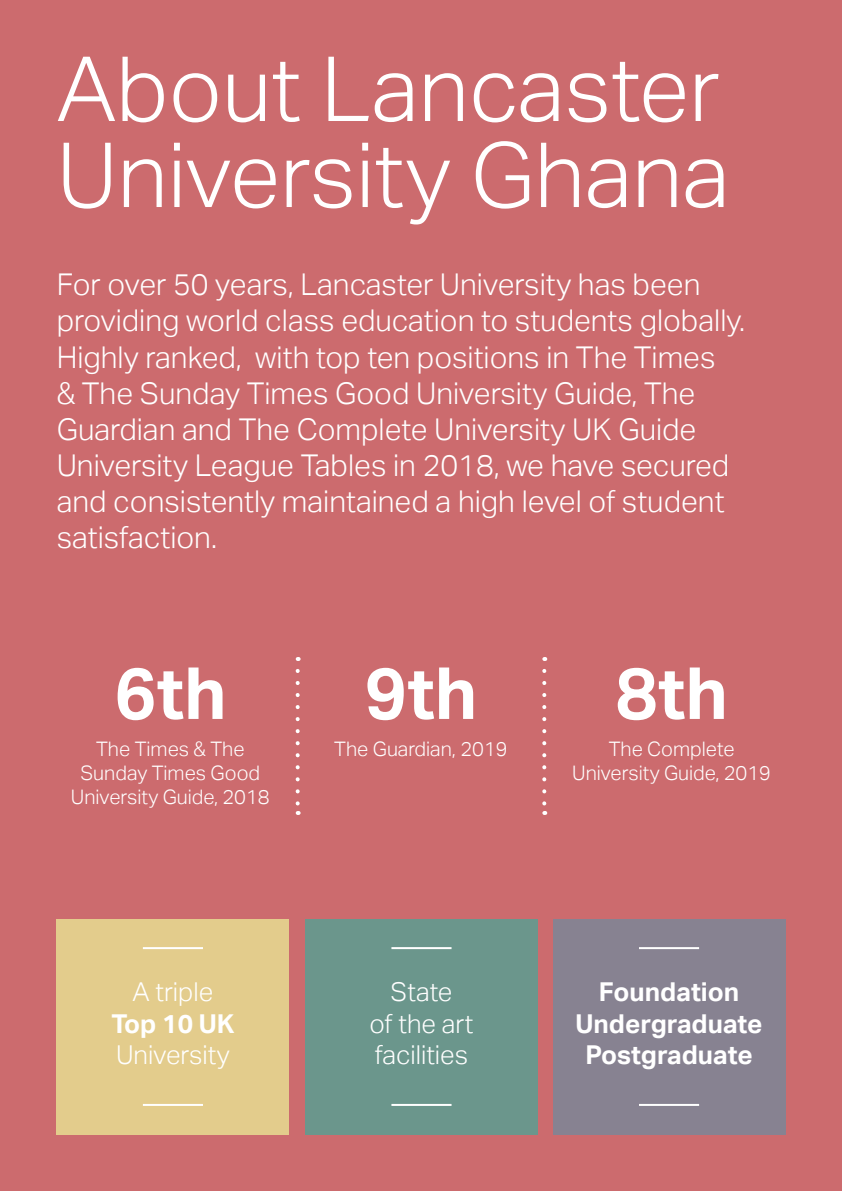
<style>
.page{position:relative;width:842px;height:1191px;background:#cc6b6e}
.page>*{position:absolute;margin:0;border:0;box-sizing:border-box;transform-origin:0 0}
.t1{font:300 90px/86px "Aktiv Grotesk";color:#fff}
.t2{font:700 72px "Aktiv Grotesk";color:#fff}
.Body{font:300 30px/36px "Aktiv Grotesk";color:#fff}
.Body-2{font:700 26px "Aktiv Grotesk";color:#fff}
.Body-3{font:300 26px "Aktiv Grotesk";color:#fff}
.t3{font:300 20px/24px "Aktiv Grotesk";color:#fff;text-align:center}
</style>
<div class="page">
<svg style="left:296px;top:671px;width:4px;height:144px"></svg>
<svg style="left:542px;top:671px;width:4px;height:144px"></svg>
<div style="left:57px;top:918px;width:232px;height:216px;background:#e3cc8c"></div>
<div style="left:305px;top:918px;width:233px;height:216px;background:#6b968c"></div>
<div style="left:553px;top:918px;width:232px;height:216px;background:#878291"></div>
<hr style="left:143px;top:947px;width:60px;height:2px;background:#fff">
<hr style="left:391px;top:947px;width:60px;height:2px;background:#fff">
<hr style="left:639px;top:947px;width:60px;height:2px;background:#fff">
<hr style="left:143px;top:1104px;width:60px;height:2px;background:#fff">
<hr style="left:391px;top:1104px;width:60px;height:2px;background:#fff">
<hr style="left:639px;top:1104px;width:60px;height:2px;background:#fff">
<hr style="left:841px;top:732px;width:1px;height:459px;background:#bfbaa8">
<p class="t1" style="left:57px;top:47px;width:674px">About Lancaster<br>University Ghana</p>
<p class="Body" style="left:57px;top:267px;width:690px">For over 50 years, Lancaster University has been providing world class education to students globally.<br>Highly ranked, with top ten positions in The Times<br>&amp; The Sunday Times Good University Guide, The Guardian and The Complete University UK Guide University League Tables in 2018, we have secured and consistently maintained a high level of student satisfaction.</p>
<p class="t2" style="left:114px;top:652px;width:114px">6th</p>
<p class="t2" style="left:365px;top:652px;width:114px">9th</p>
<p class="t2" style="left:615px;top:652px;width:114px">8th</p>
<p class="t3" style="left:71px;top:736px;width:200px">The Times &amp; The<br>Sunday Times Good<br>University Guide, 2018</p>
<p class="t3" style="left:334px;top:736px;width:175px">The Guardian, 2019</p>
<p class="t3" style="left:609px;top:736px;width:127px">The Complete</p>
<p class="t3" style="left:572px;top:760px;width:200px">University Guide, 2019</p>
<p class="Body-3" style="left:133px;top:977px;width:82px">A triple</p>
<p class="Body-2" style="left:111px;top:1008px;width:125px">Top 10 UK</p>
<p class="Body-3" style="left:116px;top:1039px;width:115px">University</p>
<p class="Body-3" style="left:391px;top:977px;width:63px">State</p>
<p class="Body-3" style="left:369px;top:1008px;width:106px">of the art</p>
<p class="Body-3" style="left:375px;top:1039px;width:95px">facilities</p>
<p class="Body-2" style="left:599px;top:977px;width:142px">Foundation</p>
<p class="Body-2" style="left:575px;top:1008px;width:188px">Undergraduate</p>
<p class="Body-2" style="left:585px;top:1039px;width:169px">Postgraduate</p>
</div>
